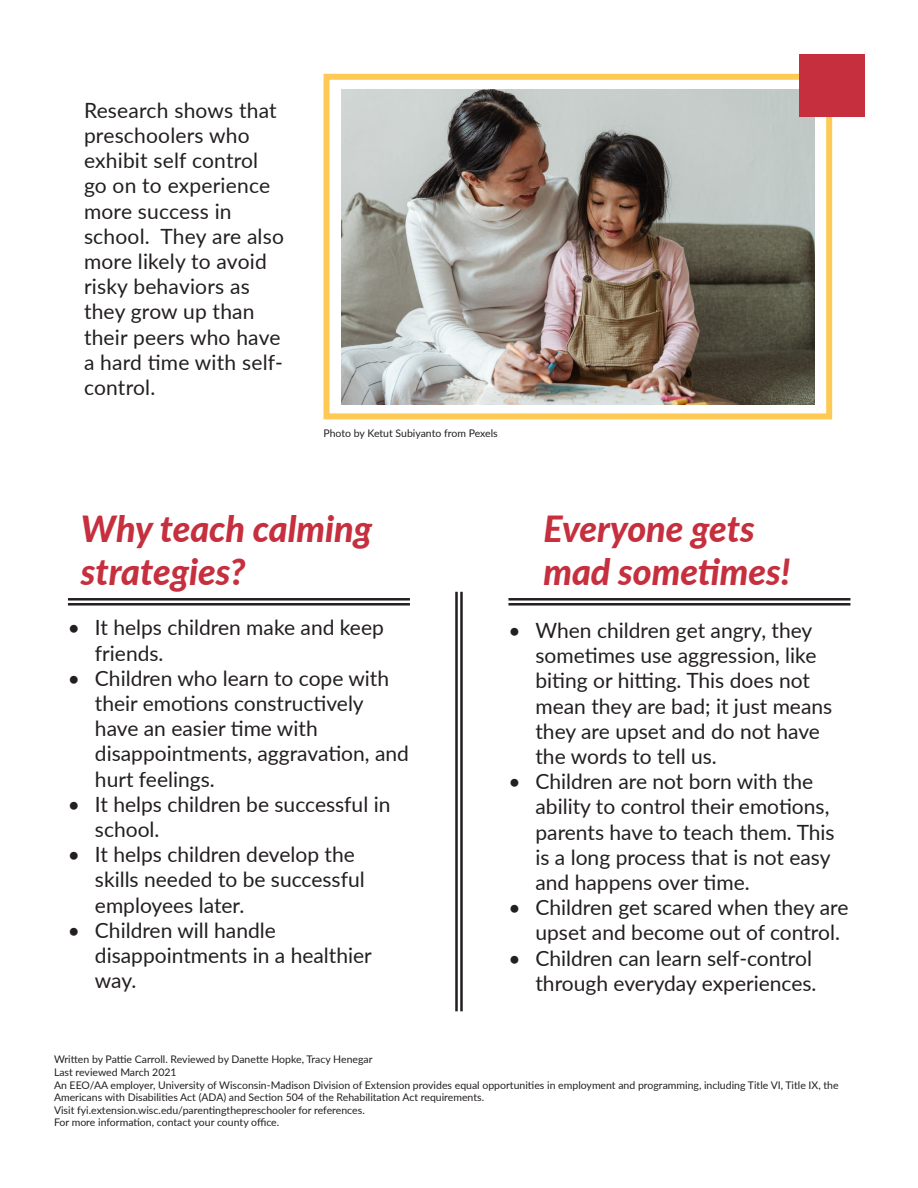
<style>
.page{position:relative;width:918px;height:1188px;background:#fff}
.page>*{position:absolute;margin:0;border:0;box-sizing:border-box;transform-origin:0 0}
.subtitle_case{font:italic 800 36px/43.2px "Lato";color:#c52f3e}
.main_text{font:21px/25.2px "Lato";color:#231f20}
.small{font:10.5px/12.6px "Lato";color:#231f20}
</style>
<div class="page">
<div style="left:324px;top:74px;width:508px;height:345px;border:6px solid #feca55"></div>
<img style="left:342px;top:89px;width:472px;height:315px">
<hr style="left:455px;top:592px;width:3px;height:419px;background:#231f20">
<hr style="left:460px;top:592px;width:3px;height:419px;background:#231f20">
<div style="left:799px;top:54px;width:66px;height:62px;background:#c52f3e"></div>
<hr style="left:68px;top:598px;width:342px;height:3px;background:#231f20">
<hr style="left:68px;top:603px;width:342px;height:3px;background:#231f20">
<hr style="left:508px;top:598px;width:342px;height:3px;background:#231f20">
<hr style="left:508px;top:603px;width:342px;height:3px;background:#231f20">
<p class="main_text" style="left:84px;top:97px;width:202px">Research shows that preschoolers who exhibit self control go on to experience more success in school. They are also more likely to avoid risky behaviors as they grow up than their peers who have a hard time with self&shy;control.</p>
<p class="small" style="left:324px;top:426px;width:176px">Photo by Ketut Subiyanto from Pexels</p>
<p class="subtitle_case" style="left:81px;top:505px;width:293px">Why teach calming strategies?</p>
<p class="subtitle_case" style="left:543px;top:505px;width:249px">Everyone gets mad sometimes!</p>
<p class="main_text" style="left:535px;top:617px;width:298px;text-indent:-27px">• When children get angry, they sometimes use aggression, like biting or hitting. This does not mean they are bad; it just means they are upset and do not have the words to tell us.</p>
<p class="main_text" style="left:535px;top:768px;width:301px;text-indent:-27px">• Children are not born with the ability to control their emotions, parents have to teach them. This is a long process that is not easy and happens over time.</p>
<p class="main_text" style="left:535px;top:894px;width:315px;text-indent:-27px">• Children get scared when they are upset and become out of control.</p>
<p class="main_text" style="left:508px;top:945px;width:310px;text-align:right">• Children can learn self-control through everyday experiences.</p>
<p class="main_text" style="left:95px;top:614px;width:290px;text-indent:-27px">• It helps children make and keep friends.</p>
<p class="main_text" style="left:95px;top:665px;width:316px;text-indent:-27px">• Children who learn to cope with their emotions constructively have an easier time with disappointments, aggravation, and hurt feelings.</p>
<p class="main_text" style="left:95px;top:791px;width:297px;text-indent:-27px">• It helps children be successful in school.</p>
<p class="main_text" style="left:95px;top:841px;width:271px;text-indent:-27px">• It helps children develop the skills needed to be successful employees later.</p>
<p class="main_text" style="left:95px;top:917px;width:278px;text-indent:-27px">• Children will handle disappointments in a healthier way.</p>
<p class="small" style="left:54px;top:1053px;width:320px">Written by Pattie Carroll. Reviewed by Danette Hopke, Tracy Henegar</p>
<p class="small" style="left:54px;top:1066px;width:124px">Last reviewed March 2021</p>
<p class="small" style="left:54px;top:1078px;width:786px">An EEO/AA employer, University of Wisconsin-Madison Division of Extension provides equal opportunities in employment and programming, including Title VI, Title IX, the<br>Americans with Disabilities Act (ADA) and Section 504 of the Rehabilitation Act requirements.</p>
<p class="small" style="left:54px;top:1103px;width:312px">Visit fyi.extension.wisc.edu/parentingthepreschooler for references.</p>
<p class="small" style="left:54px;top:1116px;width:227px">For more information, contact your county office.</p>
</div>
